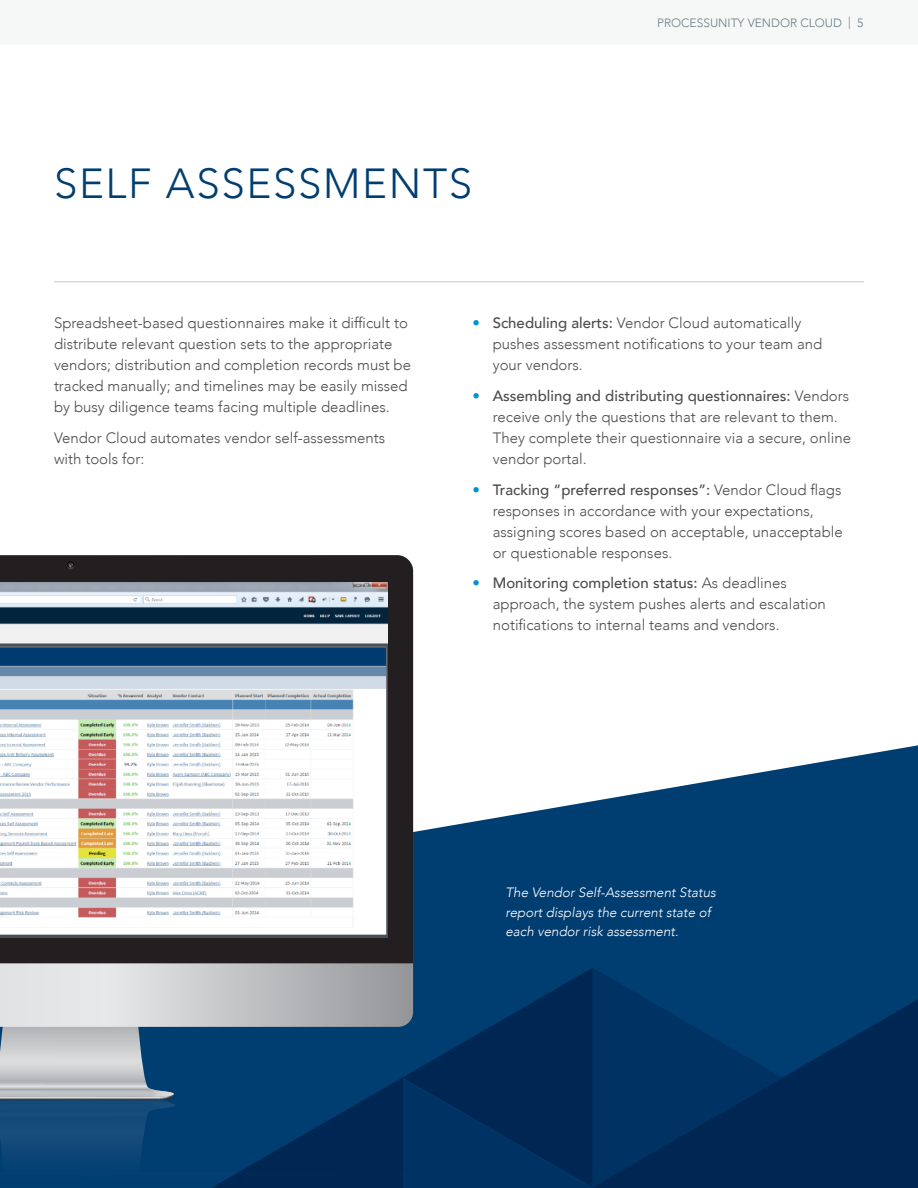
<style>
.page{position:relative;width:918px;height:1188px;background:#fff}
.page>*{position:absolute;margin:0;border:0;box-sizing:border-box;transform-origin:0 0}
.Body_Copy{font:300 42px "Avenir";letter-spacing:.04em;color:#003d71}
.Body_Copy-2{font:300 15px/21px "Avenir";color:#4b4c4d}
.t1{font:italic 300 13.5px/19.5px "Avenir";color:#fff}
.t2{font:300 12px "Avenir";color:#6b7d84}
.s1{font-size:12.45px}
.s2{font-weight:500;color:#0094ca}
.s3{font-weight:500}
</style>
<div class="page">
<div style="left:0;top:0;width:918px;height:45px;background:#f6f7f7"></div>
<hr style="left:54px;top:281px;width:810px;height:1px;background:#c7c8ca">
<svg style="left:413px;top:745px;width:505px;height:244px;fill:#003d71"></svg>
<div style="left:0;top:555px;width:413px;height:408px;background:#231f20"></div>
<svg style="left:67px;top:561px;width:7px;height:8px"></svg>
<img style="left:0;top:583px;width:388px;height:355px">
<svg style="left:783px;top:989px;width:135px;height:199px;background:#002c5a"></svg>
<svg style="left:0;top:968px;width:783px;height:220px;background:#295279"></svg>
<p class="Body_Copy" style="left:54px;top:158px;width:420px">SELF ASSESSMENTS</p>
<p class="t2" style="left:657px;top:16px;width:208px">PROCESSUNITY VENDOR CLOUD <span class="s1">|</span> 5</p>
<p class="Body_Copy-2" style="left:54px;top:313px;width:359px">Spreadsheet-based questionnaires make it difficult to distribute relevant question sets to the appropriate vendors; distribution and completion records must be tracked manually; and timelines may be easily missed by busy diligence teams facing multiple deadlines.</p>
<p class="Body_Copy-2" style="left:54px;top:427px;width:333px">Vendor Cloud automates vendor self-assessments with tools for:</p>
<p class="Body_Copy-2" style="left:493px;top:313px;width:331px;text-indent:-20px"><span class="s2">•</span> <span class="s3">Scheduling alerts:</span> Vendor Cloud automatically pushes assessment notifications to your team and your vendors.</p>
<p class="Body_Copy-2" style="left:493px;top:385px;width:360px;text-indent:-20px"><span class="s2">•</span> <span class="s3">Assembling and distributing questionnaires:</span> Vendors receive only the questions that are relevant to them.<br>They complete their questionnaire via a secure, online vendor portal.</p>
<p class="Body_Copy-2" style="left:493px;top:479px;width:352px;text-indent:-20px"><span class="s2">•</span> <span class="s3">Tracking “preferred responses”:</span> Vendor Cloud flags responses in accordance with your expectations, assigning scores based on acceptable, unacceptable or questionable responses.</p>
<p class="Body_Copy-2" style="left:493px;top:573px;width:335px;text-indent:-20px"><span class="s2">•</span> <span class="s3">Monitoring completion status:</span> As deadlines approach, the system pushes alerts and escalation notifications to internal teams and vendors.</p>
<p class="t1" style="left:505px;top:883px;width:212px">The Vendor Self-Assessment Status report displays the current state of each vendor risk assessment.</p>
</div>
